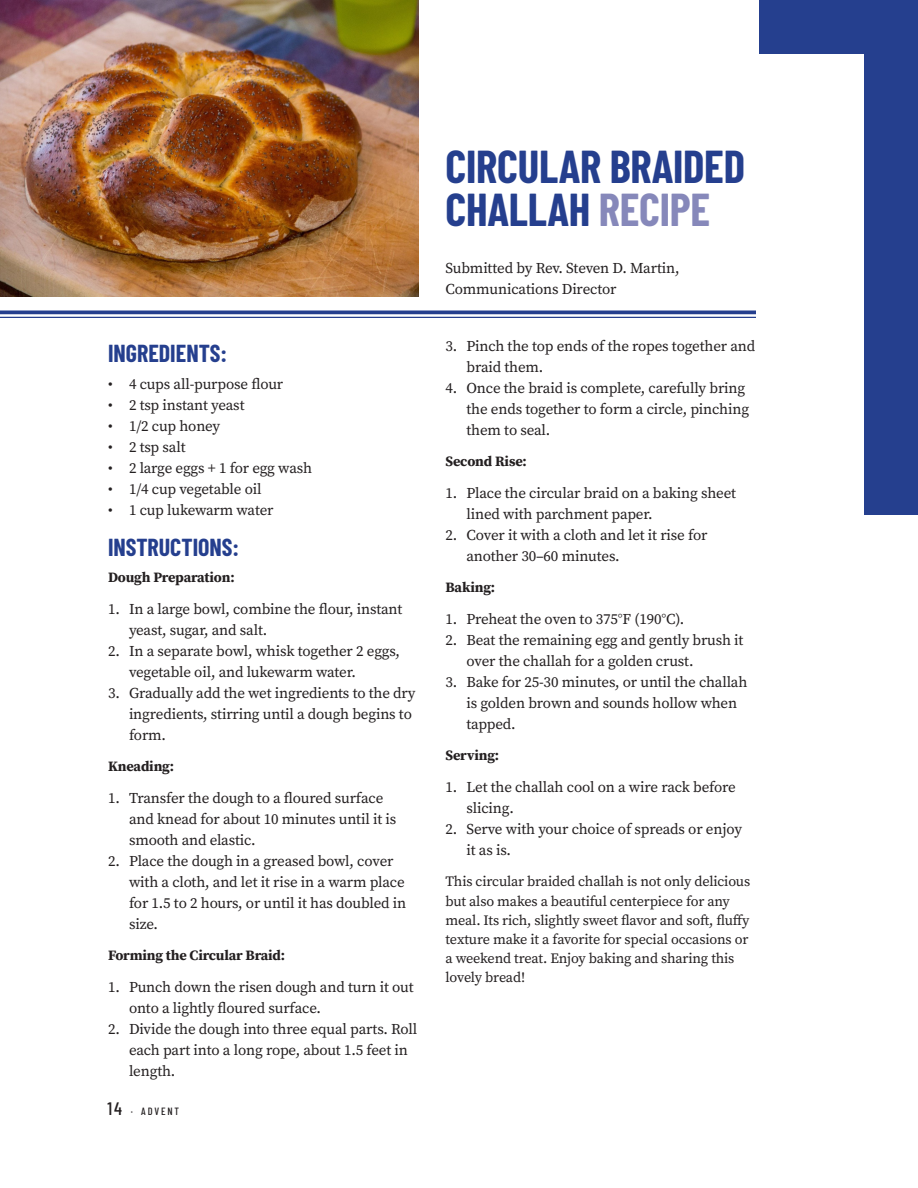
<style>
.page{position:relative;width:918px;height:1188px;background:#fff}
.page>*{position:absolute;margin:0;border:0;box-sizing:border-box;transform-origin:0 0}
.heading-2-28{font:700 45px/42.6px "Barlow Condensed";letter-spacing:-.005em;color:#253f8e}
.heading-2{font:700 24px "Barlow Condensed";color:#253f8e}
.body{font:15px/21px "Source Serif Pro";letter-spacing:-.01em;color:#231f20}
.body-2{font:14.25px/19.2px "Source Serif Pro";letter-spacing:-.01em;color:#231f20}
.body-3{font:700 14.25px "Source Serif Pro";letter-spacing:-.01em;color:#231f20}
.t1{font:500 10.5px "Barlow Condensed";letter-spacing:.175em;color:#231f20}
.s1{font-size:18px}
.s2{color:#8688ba}
</style>
<div class="page">
<img style="left:0;top:0;width:418px;height:297px">
<svg style="left:0;top:310px;width:756px;height:4px;fill:#253f8e"></svg>
<hr style="left:0;top:317px;width:756px;height:1px;background:#253f8e">
<div style="left:864px;top:0;width:54px;height:515px;background:#253f8e"></div>
<div style="left:760px;top:0;width:158px;height:54px;background:#253f8e"></div>
<p class="heading-2" style="left:108px;top:336px;width:121px">INGREDIENTS:</p>
<p class="body" style="left:108px;top:374px;width:177px">• 4 cups all-purpose flour</p>
<p class="body" style="left:108px;top:395px;width:138px">• 2 tsp instant yeast</p>
<p class="body" style="left:108px;top:416px;width:114px">• 1/2 cup honey</p>
<p class="body" style="left:108px;top:437px;width:79px">• 2 tsp salt</p>
<p class="body" style="left:108px;top:458px;width:206px">• 2 large eggs + 1 for egg wash</p>
<p class="body" style="left:108px;top:479px;width:155px">• 1/4 cup vegetable oil</p>
<p class="body" style="left:108px;top:500px;width:167px">• 1 cup lukewarm water</p>
<p class="heading-2" style="left:108px;top:530px;width:133px">INSTRUCTIONS:</p>
<p class="body-3" style="left:108px;top:567px;width:128px">Dough Preparation:</p>
<p class="body" style="left:129px;top:598px;width:275px;text-indent:-21px">1. In a large bowl, combine the flour, instant yeast, sugar, and salt.</p>
<p class="body" style="left:129px;top:640px;width:273px;text-indent:-21px">2. In a separate bowl, whisk together 2 eggs, vegetable oil, and lukewarm water.</p>
<p class="body" style="left:129px;top:682px;width:288px;text-indent:-21px">3. Gradually add the wet ingredients to the dry ingredients, stirring until a dough begins to form.</p>
<p class="body-3" style="left:108px;top:756px;width:68px">Kneading:</p>
<p class="body" style="left:129px;top:787px;width:269px;text-indent:-21px">1. Transfer the dough to a floured surface and knead for about 10 minutes until it is smooth and elastic.</p>
<p class="body" style="left:129px;top:850px;width:279px;text-indent:-21px">2. Place the dough in a greased bowl, cover with a cloth, and let it rise in a warm place for 1.5 to 2 hours, or until it has doubled in size.</p>
<p class="body-3" style="left:108px;top:945px;width:179px">Forming the Circular Braid:</p>
<p class="body" style="left:129px;top:976px;width:286px;text-indent:-21px">1. Punch down the risen dough and turn it out onto a lightly floured surface.</p>
<p class="body" style="left:129px;top:1018px;width:290px;text-indent:-21px">2. Divide the dough into three equal parts. Roll each part into a long rope, about 1.5 feet in length.</p>
<p class="t1" style="left:107px;top:1104px;width:73px"><span class="s1">14</span> · ADVENT</p>
<p class="heading-2-28" style="left:446px;top:143px;width:301px">CIRCULAR BRAIDED<br>CHALLAH <span class="s2">RECIPE</span></p>
<p class="body" style="left:446px;top:258px;width:236px">Submitted by Rev. Steven D. Martin,<br>Communications Director</p>
<p class="body" style="left:466px;top:336px;width:290px;text-indent:-21px">3. Pinch the top ends of the ropes together and braid them.</p>
<p class="body" style="left:466px;top:378px;width:284px;text-indent:-21px">4. Once the braid is complete, carefully bring the ends together to form a circle, pinching them to seal.</p>
<p class="body-3" style="left:446px;top:452px;width:83px">Second Rise:</p>
<p class="body" style="left:466px;top:483px;width:271px;text-indent:-21px">1. Place the circular braid on a baking sheet lined with parchment paper.</p>
<p class="body" style="left:466px;top:525px;width:242px;text-indent:-21px">2. Cover it with a cloth and let it rise for another 30–60 minutes.</p>
<p class="body-3" style="left:446px;top:578px;width:51px">Baking:</p>
<p class="body" style="left:446px;top:609px;width:240px">1. Preheat the oven to 375°F (190°C).</p>
<p class="body" style="left:466px;top:630px;width:279px;text-indent:-21px">2. Beat the remaining egg and gently brush it over the challah for a golden crust.</p>
<p class="body" style="left:466px;top:672px;width:282px;text-indent:-21px">3. Bake for 25-30 minutes, or until the challah is golden brown and sounds hollow when tapped.</p>
<p class="body-3" style="left:446px;top:746px;width:55px">Serving:</p>
<p class="body" style="left:466px;top:777px;width:271px;text-indent:-21px">1. Let the challah cool on a wire rack before slicing.</p>
<p class="body" style="left:466px;top:819px;width:277px;text-indent:-21px">2. Serve with your choice of spreads or enjoy it as is.</p>
<p class="body-2" style="left:446px;top:872px;width:306px">This circular braided challah is not only delicious but also makes a beautiful centerpiece for any meal. Its rich, slightly sweet flavor and soft, fluffy texture make it a favorite for special occasions or a weekend treat. Enjoy baking and sharing this lovely bread!</p>
</div>
